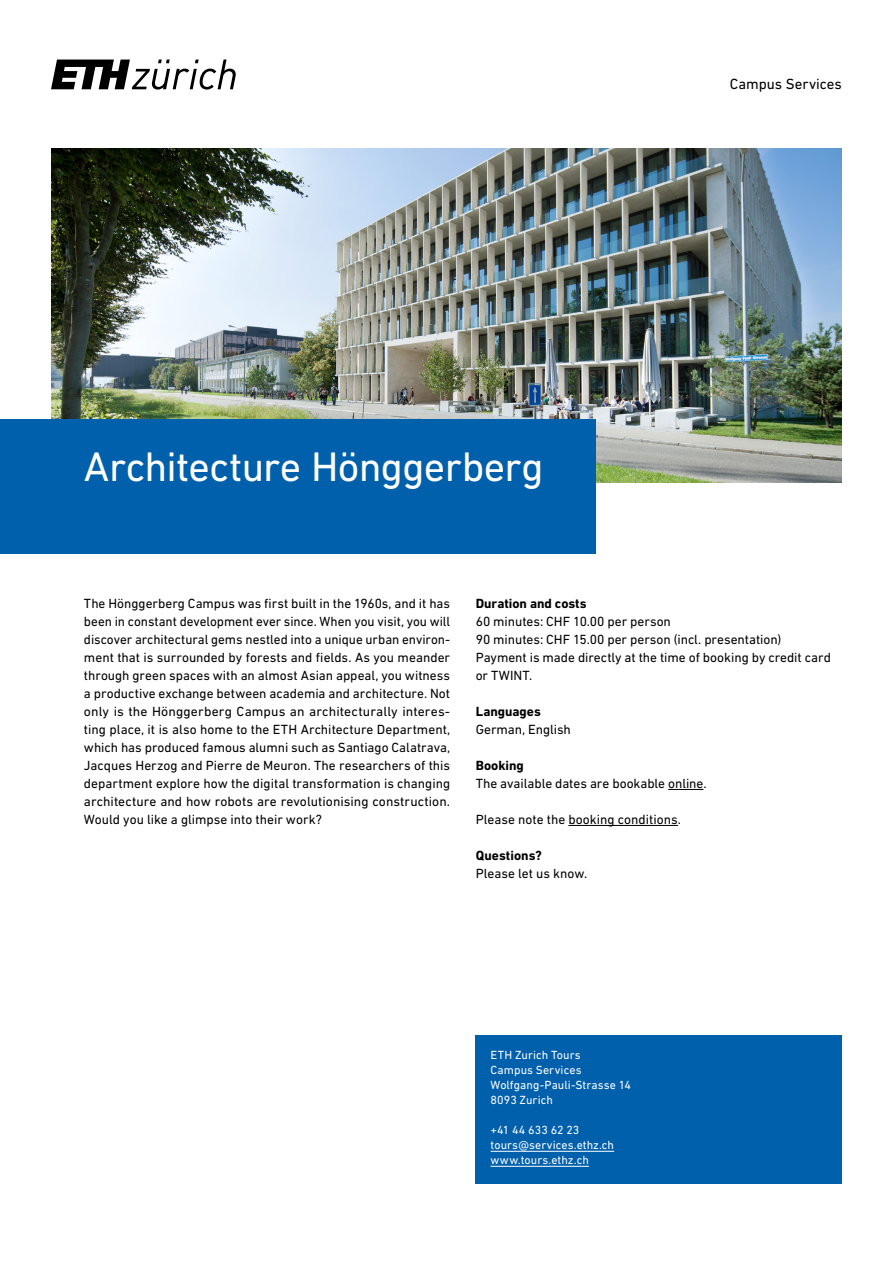
<style>
.page{position:relative;width:893px;height:1263px;background:#fff}
.page>*{position:absolute;margin:0;border:0;box-sizing:border-box;transform-origin:0 0}
.t1{font:42px "DIN Next W1 G";letter-spacing:-.015em;color:#fff}
.t2{font:15px "DIN Next W1 G";color:#000}
.t3{font:13.5px/18px "DIN Next W1 G";color:#000;text-align:justify}
.t4{font:700 13.5px "DIN Next W1 G";color:#000}
.t5{font:12px/15px "DIN Next W1 G";letter-spacing:.005em;color:#fff}
</style>
<div class="page">
<svg style="left:51px;top:60px;width:185px;height:30px"></svg>
<img style="left:51px;top:149px;width:791px;height:333px">
<div style="left:0;top:419px;width:595px;height:135px;background:#0060ac"></div>
<hr style="left:668px;top:789px;width:35px;height:1px;background:#000">
<hr style="left:568px;top:825px;width:110px;height:1px;background:#000">
<div style="left:476px;top:1035px;width:366px;height:148px;background:#0060ac"></div>
<hr style="left:491px;top:1151px;width:123px;height:1px;background:#fff">
<hr style="left:491px;top:1166px;width:98px;height:1px;background:#fff">
<h1 class="t1" style="left:84px;top:442px;width:461px">Architecture Hönggerberg</h1>
<p class="t2" style="left:730px;top:76px;width:113px">Campus Services</p>
<p class="t3" style="left:84px;top:594px;width:368px">The Hönggerberg Campus was first built in the 1960s, and it has been in constant development ever since. When you visit, you will discover architectural gems nestled into a unique urban environ&shy;ment that is surrounded by forests and fields. As you meander through green spaces with an almost Asian appeal, you witness a productive exchange between academia and architecture. Not only is the Hönggerberg Campus an architecturally interes&shy;ting place, it is also home to the ETH Architecture Department, which has produced famous alumni such as Santiago Calatrava, Jacques Herzog and Pierre de Meuron. The researchers of this department explore how the digital transformation is changing architecture and how robots are revolutionising construction.<br>Would you like a glimpse into their work?</p>
<p class="t4" style="left:476px;top:596px;width:112px">Duration and costs</p>
<p class="t3" style="left:476px;top:612px;width:357px;text-align:left">60 minutes: CHF 10.00 per person<br>90 minutes: CHF 15.00 per person (incl. presentation)<br>Payment is made directly at the time of booking by credit card or TWINT.</p>
<p class="t4" style="left:476px;top:703px;width:67px">Languages</p>
<p class="t3" style="left:476px;top:720px;width:97px">German, English</p>
<p class="t4" style="left:476px;top:757px;width:50px">Booking</p>
<p class="t3" style="left:476px;top:774px;width:232px">The available dates are bookable online.</p>
<p class="t3" style="left:476px;top:810px;width:207px">Please note the booking conditions.</p>
<p class="t4" style="left:476px;top:848px;width:68px">Questions?</p>
<p class="t3" style="left:476px;top:864px;width:113px">Please let us know.</p>
<p class="t5" style="left:491px;top:1047px;width:142px">ETH Zurich Tours<br>Campus Services<br>Wolfgang-Pauli-Strasse 14<br>8093 Zurich</p>
<p class="t5" style="left:491px;top:1122px;width:125px">+41 44 633 62 23 tours@services.ethz.ch www.tours.ethz.ch</p>
</div>
